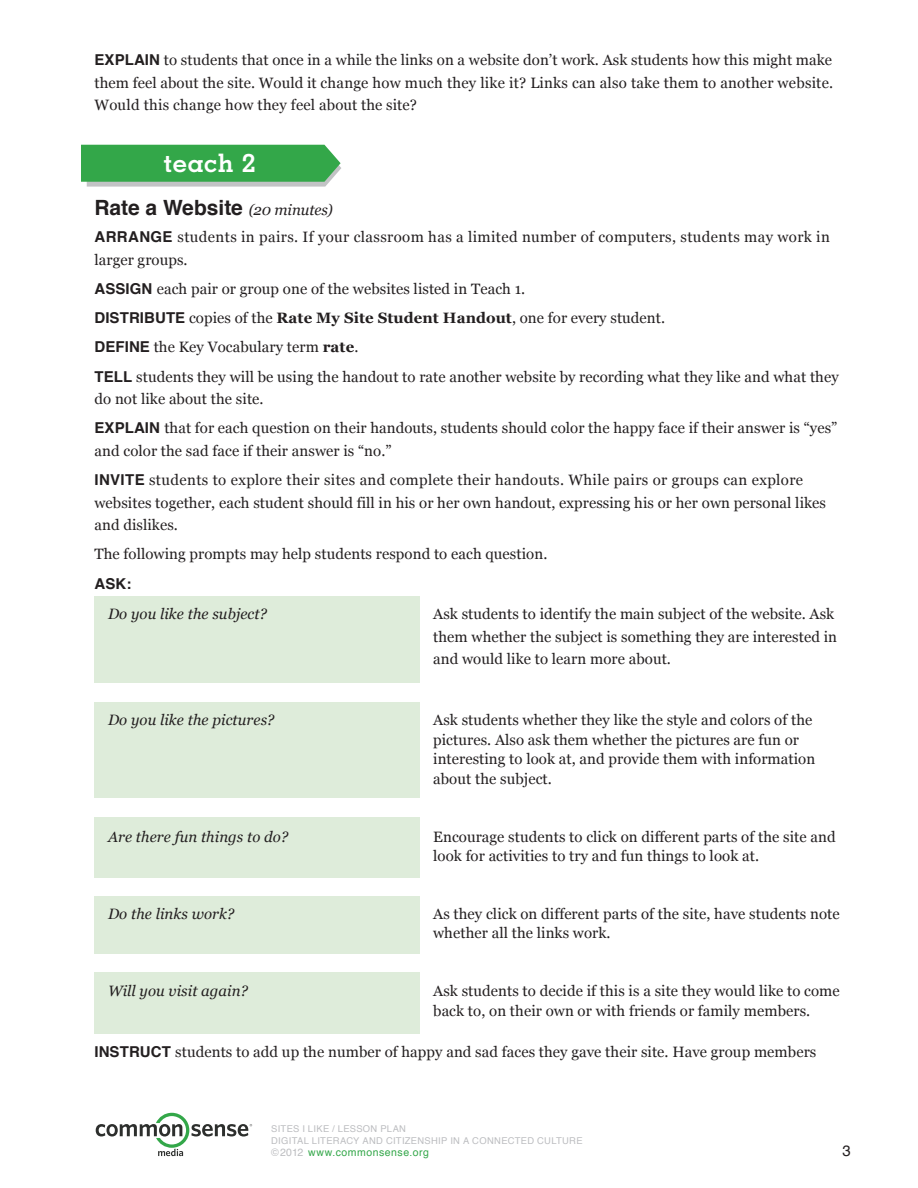
<style>
.page{position:relative;width:918px;height:1188px;background:#fff}
.page>*{position:absolute;margin:0;border:0;box-sizing:border-box;transform-origin:0 0}
.t1{font:700 25.5px "Geometric Slab 703 BT";letter-spacing:.03em;color:#fff}
.t2{font:700 21px "Helvetica";letter-spacing:-.005em;color:#231f20}
.t3{font:15px/19.5px "Georgia";letter-spacing:.005em;color:#231f20}
.t4{font:15px/22.5px "Georgia";letter-spacing:.025em;color:#231f20}
.t5{font:italic 15px "Georgia";letter-spacing:.005em;color:#231f20}
.t6{font:700 15px "Helvetica";color:#231f20}
.t7{font:15px "Helvetica";color:#231f20}
.t8{font:10.5px "Helvetica";letter-spacing:.045em;color:#33a749}
.t9{font:9.3px/12px "Helvetica";letter-spacing:.035em;color:#bcbdc0}
.s1{font-family:"Helvetica";font-weight:700}
.s2{font-family:"Georgia";font-weight:400;font-style:italic;font-size:15px}
.s3{font-weight:700}
.s4{color:#bcbdc0}
</style>
<div class="page">
<svg style="left:96px;top:1113px;width:156px;height:43px"></svg>
<svg style="left:81px;top:145px;width:260px;height:42px;background:#4bad5e"></svg>
<div style="left:94px;top:972px;width:326px;height:62px;background:#deecda"></div>
<div style="left:94px;top:896px;width:326px;height:58px;background:#deecda"></div>
<div style="left:94px;top:818px;width:326px;height:60px;background:#deecda"></div>
<div style="left:94px;top:702px;width:326px;height:95px;background:#deecda"></div>
<div style="left:94px;top:596px;width:326px;height:87px;background:#deecda"></div>
<p class="t3" style="left:94px;top:49px;width:740px;line-height:22.5px;text-align:justify"><span class="s1">EXPLAIN</span> to students that once in a while the links on a website don’t work. Ask students how this might make them feel about the site. Would it change how much they like it? Links can also take them to another website.<br>Would this change how they feel about the site?</p>
<h1 class="t1" style="left:164px;top:147px;width:93px">teach 2</h1>
<h2 class="t2" style="left:94px;top:199px;width:240px">Rate a Website <span class="s2">(20 minutes)</span></h2>
<p class="t4" style="left:94px;top:226px;width:737px"><span class="s1">ARRANGE</span> students in pairs. If your classroom has a limited number of computers, students may work in larger groups.</p>
<p class="t3" style="left:94px;top:274px;width:746px;line-height:29.2px"><span class="s1">ASSIGN</span> each pair or group one of the websites listed in Teach 1.<br><span class="s1">DISTRIBUTE</span> copies of the <span class="s3">Rate My Site Student Handout</span>, one for every student.<br><span class="s1">DEFINE</span> the Key Vocabulary term <span class="s3">rate</span>.<br><span class="s1">TELL</span> students they will be using the handout to rate another website by recording what they like and what they</p>
<p class="t3" style="left:94px;top:384px;width:744px;line-height:29.2px">do not like about the site.<br><span class="s1">EXPLAIN</span> that for each question on their handouts, students should color the happy face if their answer is “yes”</p>
<p class="t4" style="left:94px;top:436px;width:710px;line-height:29.2px">and color the sad face if their answer is “no.”<br><span class="s1">INVITE</span> students to explore their sites and complete their handouts. While pairs or groups can explore</p>
<p class="t3" style="left:94px;top:491px;width:733px;line-height:22.5px">websites together, each student should fill in his or her own handout, expressing his or her own personal likes and dislikes.</p>
<p class="t3" style="left:94px;top:544px;width:454px">The following prompts may help students respond to each question.</p>
<p class="t6" style="left:94px;top:577px;width:38px">ASK:</p>
<p class="t5" style="left:108px;top:606px;width:160px">Do you like the subject?</p>
<p class="t3" style="left:433px;top:603px;width:405px;line-height:22.5px">Ask students to identify the main subject of the website. Ask them whether the subject is something they are interested in and would like to learn more about.</p>
<p class="t5" style="left:108px;top:712px;width:168px">Do you like the pictures?</p>
<p class="t3" style="left:433px;top:710px;width:384px">Ask students whether they like the style and colors of the pictures. Also ask them whether the pictures are fun or interesting to look at, and provide them with information about the subject.</p>
<p class="t5" style="left:108px;top:828px;width:182px">Are there fun things to do?</p>
<p class="t3" style="left:433px;top:827px;width:404px">Encourage students to click on different parts of the site and look for activities to try and fun things to look at.</p>
<p class="t5" style="left:108px;top:905px;width:128px">Do the links work?</p>
<p class="t3" style="left:433px;top:904px;width:408px">As they click on different parts of the site, have students note whether all the links work.</p>
<p class="t5" style="left:108px;top:983px;width:141px">Will you visit again?</p>
<p class="t3" style="left:433px;top:981px;width:408px">Ask students to decide if this is a site they would like to come back to, on their own or with friends or family members.</p>
<p class="t3" style="left:95px;top:1042px;width:723px"><span class="s1">INSTRUCT</span> students to add up the number of happy and sad faces they gave their site. Have group members</p>
<p class="t9" style="left:271px;top:1124px;width:313px">SITES I LIKE / LESSON PLAN<br>DIGITAL LITERACY AND CITIZENSHIP IN A CONNECTED CULTURE</p>
<p class="t8" style="left:271px;top:1148px;width:159px"><span class="s4">©2012</span> www.commonsense.org</p>
<p class="t7" style="left:842px;top:1144px;width:10px">3</p>
</div>
